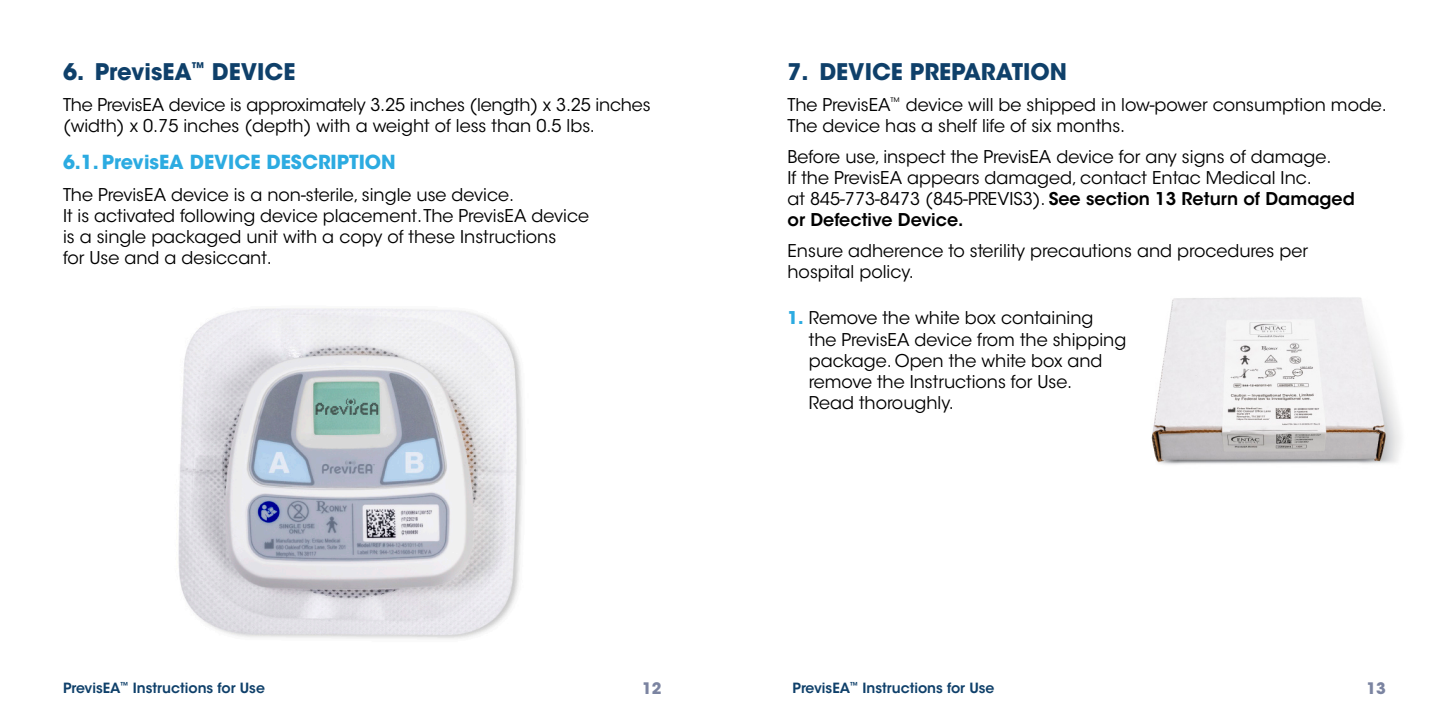
<style>
.page{position:relative;width:1449px;height:725px;background:#fff}
.page>*{position:absolute;margin:0;border:0;box-sizing:border-box;transform-origin:0 0}
.Subhead{font:700 22.75px "ITC Avant Garde Std";color:#0f406a}
.Subhead-2{font:700 19.25px "ITC Avant Garde Std";color:#2cabe1}
.Normal_text{font:17.5px/21px "ITC Avant Garde Std";color:#000}
.t1{font:700 15.75px "ITC Avant Garde Std";color:#7b84a1}
.t2{font:600 14px "ITC Avant Garde Std";color:#0f406a}
.s1{font-weight:600}
.s2{font-weight:700;color:#2cabe1}
</style>
<div class="page">
<img style="left:1151px;top:297px;width:250px;height:168px">
<img style="left:178px;top:308px;width:345px;height:331px">
<p class="Subhead" style="left:63px;top:57px;width:234px">6. PrevisEA<sup>™</sup> DEVICE</p>
<p class="Normal_text" style="left:63px;top:94px;width:589px">The PrevisEA device is approximately 3.25 inches (length) x 3.25 inches (width) x 0.75 inches (depth) with a weight of less than 0.5 lbs.</p>
<p class="Subhead-2" style="left:63px;top:150px;width:334px">6.1. PrevisEA DEVICE DESCRIPTION</p>
<p class="Normal_text" style="left:63px;top:184px;width:528px">The PrevisEA device is a non-sterile, single use device.<br>It is activated following device placement. The PrevisEA device is a single packaged unit with a copy of these Instructions<br>for Use and a desiccant.</p>
<p class="Subhead" style="left:788px;top:57px;width:281px">7. DEVICE PREPARATION</p>
<p class="Normal_text" style="left:788px;top:94px;width:601px">The PrevisEA<sup>™</sup> device will be shipped in low-power consumption mode.<br>The device has a shelf life of six months.</p>
<p class="Normal_text" style="left:788px;top:146px;width:569px">Before use, inspect the PrevisEA device for any signs of damage.<br>If the PrevisEA appears damaged, contact Entac Medical Inc.<br>at 845-773-8473 (845-PREVIS3). <span class="s1">See section 13 Return of Damaged or Defective Device.</span></p>
<p class="Normal_text" style="left:788px;top:240px;width:522px">Ensure adherence to sterility precautions and procedures per hospital policy.</p>
<p class="Normal_text" style="left:809px;top:308px;width:319px;text-indent:-21px"><span class="s2">1.</span> Remove the white box containing<br>the PrevisEA device from the shipping package. Open the white box and remove the Instructions for Use.<br>Read thoroughly.</p>
<p class="t2" style="left:63px;top:679px;width:203px">PrevisEA<sup>™</sup> Instructions for Use</p>
<p class="t1" style="left:642px;top:678px;width:21px">12</p>
<p class="t1" style="left:1367px;top:678px;width:21px">13</p>
<p class="t2" style="left:793px;top:679px;width:203px">PrevisEA<sup>™</sup> Instructions for Use</p>
</div>
